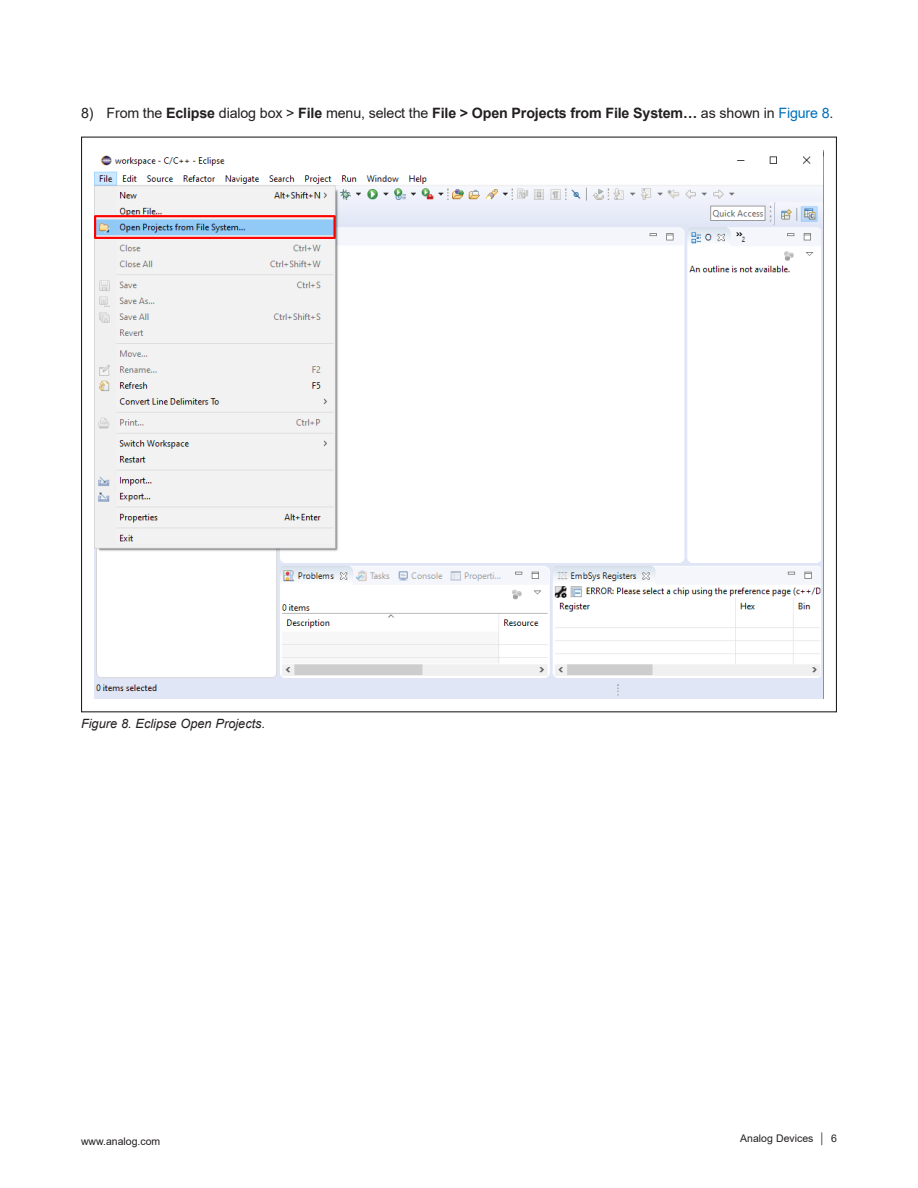
<style>
.page{position:relative;width:918px;height:1188px;background:#fff}
.page>*{position:absolute;margin:0;border:0;box-sizing:border-box;transform-origin:0 0}
.t1{font:14.25px "Arial";letter-spacing:-.01em;color:#231f20}
.Caption_-_Figures{font:italic 12.75px "Arial";color:#231f20}
.t2{font:10.5px "Arial";color:#231f20}
.s1{font-weight:700}
.s2{color:#006fb9}
</style>
<div class="page">
<img style="left:95px;top:155px;width:728px;height:544px">
<p class="t1" style="left:81px;top:104px;width:754px">8) From the <span class="s1">Eclipse</span> dialog box &gt; <span class="s1">File</span> menu, select the <span class="s1">File &gt; Open Projects from File System…</span> as shown in <span class="s2">Figure 8</span>.</p>
<p class="Caption_-_Figures" style="left:81px;top:716px;width:186px">Figure 8. Eclipse Open Projects.</p>
<p class="t2" style="left:81px;top:1134px;width:81px">www.analog.com</p>
<p class="t2" style="left:740px;top:1131px;width:98px">Analog Devices │ 6</p>
</div>
